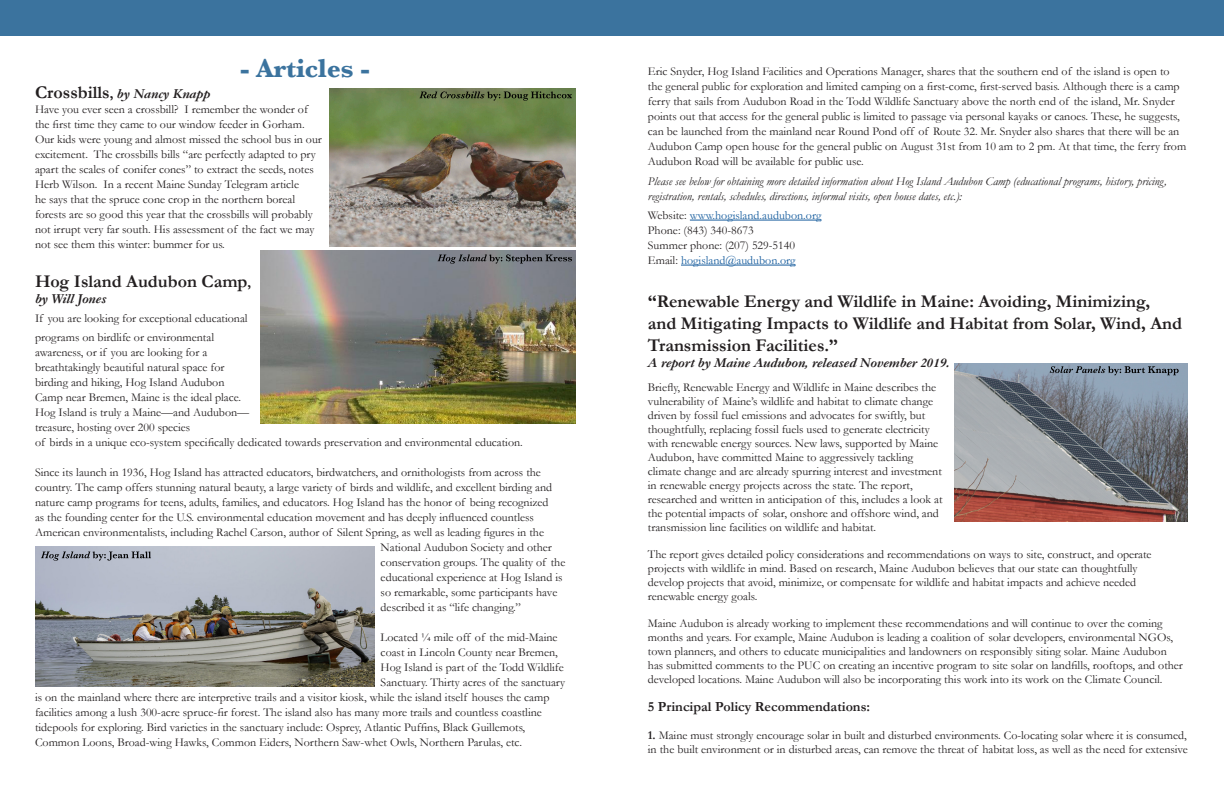
<style>
.page{position:relative;width:1224px;height:792px;background:#fff}
.page>*{position:absolute;margin:0;border:0;box-sizing:border-box;transform-origin:0 0}
.t1{font:700 27px "Baskerville";color:#3b739e}
.t2{font:700 18px/21.6px "Garamond";color:#231f20}
.t3{font:italic 700 14px "Garamond";color:#231f20}
.t4{font:700 14px "Garamond";color:#231f20}
.t5{font:12px/15px "Garamond";color:#231f20}
.t6{font:italic 12px/15px "Garamond";color:#231f20}
.t7{font:12px "Garamond";color:#175d9e}
.s1{font-style:normal;font-size:18px}
.s2{font-style:normal}
.s3{font-size:14px}
.s4{color:#231f20}
.s5{font-weight:700}
</style>
<div class="page">
<hr style="left:690px;top:220px;width:131px;height:1px;background:#175d9e">
<hr style="left:681px;top:265px;width:115px;height:1px;background:#175d9e">
<img style="left:261px;top:250px;width:315px;height:173px">
<div style="left:0;top:0;width:1224px;height:36px;background:#3b739e"></div>
<img style="left:330px;top:89px;width:246px;height:157px">
<img style="left:36px;top:546px;width:339px;height:141px">
<img style="left:955px;top:364px;width:233px;height:158px">
<svg style="left:419px;top:91px;width:153px;height:10px;background:#58673f"></svg>
<svg style="left:1050px;top:366px;width:129px;height:9px"></svg>
<svg style="left:41px;top:551px;width:110px;height:10px"></svg>
<svg style="left:438px;top:254px;width:134px;height:10px"></svg>
<p class="t1" style="left:240px;top:49px;width:131px">- Articles -</p>
<p class="t3" style="left:35px;top:84px;width:177px"><span class="s1">Crossbills</span><span class="s2">,</span> by Nancy Knapp</p>
<p class="t5" style="left:35px;top:102px;width:288px">Have you ever seen a crossbill? I remember the wonder of the first time they came to our window feeder in Gorham.<br>Our kids were young and almost missed the school bus in our excitement. The crossbills bills “are perfectly adapted to pry apart the scales of conifer cones” to extract the seeds, notes Herb Wilson. In a recent Maine Sunday Telegram article<br>he says that the spruce cone crop in the northern boreal forests are so good this year that the crossbills will probably not irrupt very far south. His assessment of the fact we may not see them this winter: bummer for us.</p>
<p class="t2" style="left:35px;top:270px;width:218px">Hog Island Audubon Camp<span class="s3">,</span></p>
<p class="t3" style="left:35px;top:289px;width:73px">by Will Jones</p>
<p class="t5" style="left:35px;top:309px;width:214px;line-height:19px">If you are looking for exceptional educational programs on birdlife or environmental</p>
<p class="t5" style="left:35px;top:345px;width:489px">awareness, or if you are looking for a<br>breathtakingly beautiful natural space for<br>birding and hiking, Hog Island Audubon<br>Camp near Bremen, Maine is the ideal place.<br>Hog Island is truly a Maine—and Audubon—<br>treasure, hosting over 200 species<br>of birds in a unique eco-system specifically dedicated towards preservation and environmental education.</p>
<p class="t5" style="left:35px;top:465px;width:507px">Since its launch in 1936, Hog Island has attracted educators, birdwatchers, and ornithologists from across the</p>
<p class="t5" style="left:35px;top:480px;width:519px">country. The camp offers stunning natural beauty, a large variety of birds and wildlife, and excellent birding and</p>
<p class="t5" style="left:35px;top:495px;width:515px">nature camp programs for teens, adults, families, and educators. Hog Island has the honor of being recognized</p>
<p class="t5" style="left:35px;top:510px;width:500px">as the founding center for the U.S. environmental education movement and has deeply influenced countless</p>
<p class="t5" style="left:35px;top:525px;width:511px">American environmentalists, including Rachel Carson, author of Silent Spring, as well as leading figures in the</p>
<p class="t5" style="left:381px;top:540px;width:173px">National Audubon Society and other</p>
<p class="t5" style="left:381px;top:555px;width:186px">conservation groups. The quality of the</p>
<p class="t5" style="left:381px;top:570px;width:183px">educational experience at Hog Island is</p>
<p class="t5" style="left:381px;top:585px;width:178px">so remarkable, some participants have</p>
<p class="t5" style="left:381px;top:600px;width:142px">described it as “life changing.”</p>
<p class="t5" style="left:381px;top:630px;width:178px">Located ¼ mile off of the mid-Maine</p>
<p class="t5" style="left:381px;top:645px;width:179px">coast in Lincoln County near Bremen,</p>
<p class="t5" style="left:381px;top:660px;width:185px">Hog Island is part of the Todd Wildlife</p>
<p class="t5" style="left:381px;top:675px;width:186px">Sanctuary. Thirty acres of the sanctuary</p>
<p class="t5" style="left:35px;top:690px;width:516px">is on the mainland where there are interpretive trails and a visitor kiosk, while the island itself houses the camp</p>
<p class="t5" style="left:35px;top:705px;width:508px">facilities among a lush 300-acre spruce-fir forest. The island also has many more trails and countless coastline</p>
<p class="t5" style="left:35px;top:720px;width:492px">tidepools for exploring. Bird varieties in the sanctuary include: Osprey, Atlantic Puffins, Black Guillemots,</p>
<p class="t5" style="left:35px;top:735px;width:488px">Common Loons, Broad-wing Hawks, Common Eiders, Northern Saw-whet Owls, Northern Parulas, etc.</p>
<p class="t5" style="left:648px;top:64px;width:540px">Eric Snyder, Hog Island Facilities and Operations Manager, shares that the southern end of the island is open to the general public for exploration and limited camping on a first-come, first-served basis. Although there is a camp ferry that sails from Audubon Road in the Todd Wildlife Sanctuary above the north end of the island, Mr. Snyder points out that access for the general public is limited to passage via personal kayaks or canoes. These, he suggests, can be launched from the mainland near Round Pond off of Route 32. Mr. Snyder also shares that there will be an Audubon Camp open house for the general public on August 31st from 10 am to 2 pm. At that time, the ferry from Audubon Road will be available for public use.</p>
<p class="t6" style="left:648px;top:174px;width:520px">Please see below for obtaining more detailed information about Hog Island Audubon Camp (educational programs, history, pricing, registration, rentals, schedules, directions, informal visits, open house dates, etc.):</p>
<p class="t7" style="left:648px;top:207px;width:175px"><span class="s4">Website:</span> www.hogisland.audubon.org</p>
<p class="t5" style="left:648px;top:223px;width:107px">Phone: (843) 340-8673</p>
<p class="t5" style="left:648px;top:238px;width:149px">Summer phone: (207) 529-5140</p>
<p class="t7" style="left:648px;top:252px;width:149px"><span class="s4">Email:</span> hogisland@audubon.org</p>
<p class="t2" style="left:648px;top:291px;width:536px">“Renewable Energy and Wildlife in Maine: Avoiding, Minimizing, and Mitigating Impacts to Wildlife and Habitat from Solar, Wind, And<br>Transmission Facilities.”</p>
<p class="t3" style="left:648px;top:353px;width:304px">A report by Maine Audubon, released November 2019.</p>
<p class="t5" style="left:648px;top:380px;width:296px;line-height:14px">Briefly, Renewable Energy and Wildlife in Maine describes the vulnerability of Maine’s wildlife and habitat to climate change driven by fossil fuel emissions and advocates for swiftly, but thoughtfully, replacing fossil fuels used to generate electricity with renewable energy sources. New laws, supported by Maine Audubon, have committed Maine to aggressively tackling climate change and are already spurring interest and investment in renewable energy projects across the state. The report, researched and written in anticipation of this, includes a look at the potential impacts of solar, onshore and offshore wind, and transmission line facilities on wildlife and habitat.</p>
<p class="t5" style="left:648px;top:547px;width:505px;line-height:14px">The report gives detailed policy considerations and recommendations on ways to site, construct, and operate projects with wildlife in mind. Based on research, Maine Audubon believes that our state can thoughtfully develop projects that avoid, minimize, or compensate for wildlife and habitat impacts and achieve needed renewable energy goals.</p>
<p class="t5" style="left:648px;top:616px;width:537px;line-height:14px">Maine Audubon is already working to implement these recommendations and will continue to over the coming months and years. For example, Maine Audubon is leading a coalition of solar developers, environmental NGOs, town planners, and others to educate municipalities and landowners on responsibly siting solar. Maine Audubon has submitted comments to the PUC on creating an incentive program to site solar on landfills, rooftops, and other developed locations. Maine Audubon will also be incorporating this work into its work on the Climate Council.</p>
<p class="t4" style="left:648px;top:697px;width:224px">5 Principal Policy Recommendations:</p>
<p class="t5" style="left:648px;top:728px;width:542px;line-height:14px"><span class="s5">1.</span> Maine must strongly encourage solar in built and disturbed environments. Co-locating solar where it is consumed, in the built environment or in disturbed areas, can remove the threat of habitat loss, as well as the need for extensive</p>
</div>
